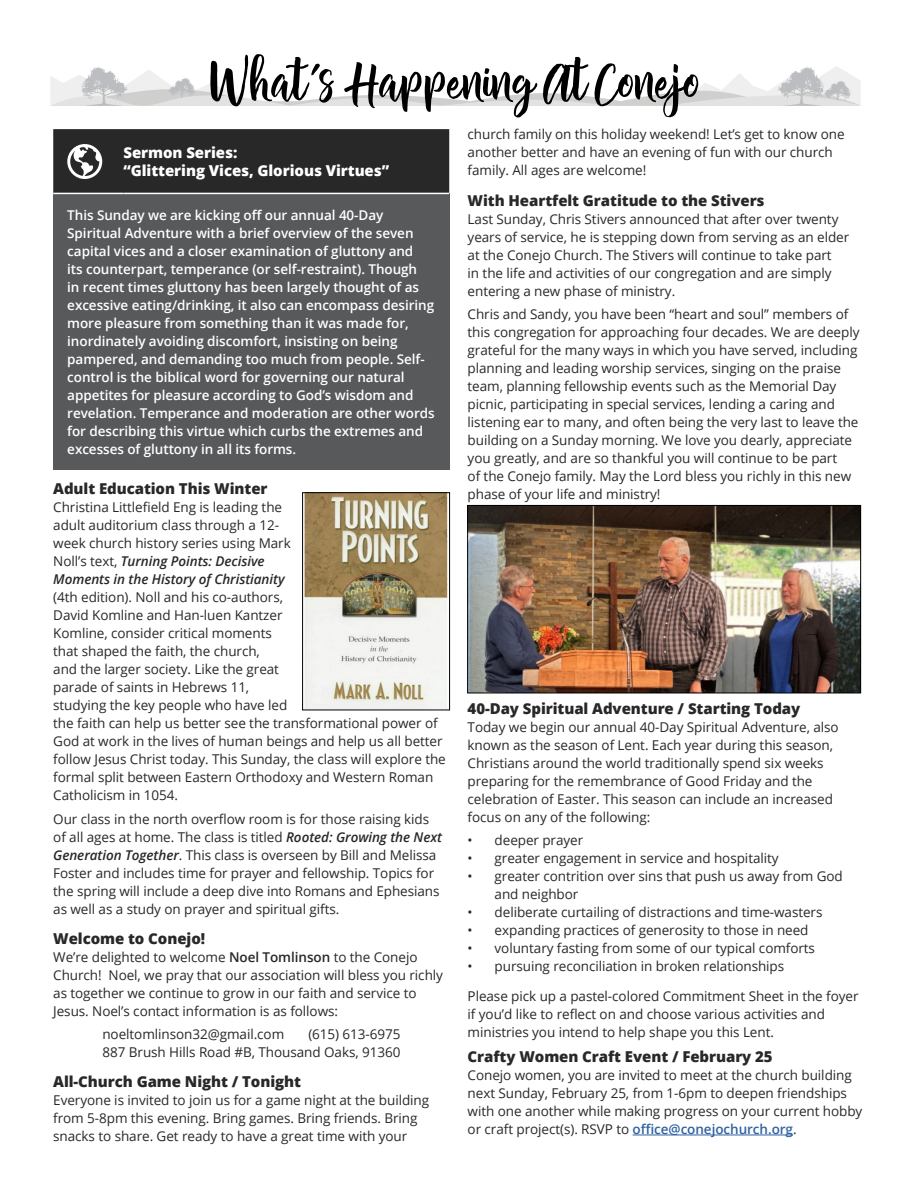
<style>
.page{position:relative;width:918px;height:1188px;background:#fff}
.page>*{position:absolute;margin:0;border:0;box-sizing:border-box;transform-origin:0 0}
.t1{font:58.05px "Chamelia Script";letter-spacing:-.005em;color:#000}
.t2{font:800 15px "Open Sans";letter-spacing:-.005em;color:#292829}
.t3{font:800 15px/18px "Open Sans";letter-spacing:-.005em;color:#fff}
.t4{font:13.5px/18px "Open Sans";letter-spacing:-.005em;color:#292829}
.t5{font:600 13.5px/18px "Open Sans";letter-spacing:-.005em;color:#fff}
.s1{font-weight:600;font-style:italic}
.s2{font-weight:600}
.s3{font-weight:600;color:#2f63a2}
</style>
<div class="page">
<div style="left:53px;top:193px;width:396px;height:277px;background:#58595b"></div>
<hr style="left:53px;top:193px;width:70px;height:1px;background:#fff">
<hr style="left:123px;top:193px;width:326px;height:1px;background:#fff">
<svg style="left:53px;top:129px;width:396px;height:64px;background:#2f2e2f"></svg>
<hr style="left:633px;top:1135px;width:160px;height:1px;background:#2f63a2">
<svg style="left:50px;top:66px;width:811px;height:40px"></svg>
<img style="left:304px;top:494px;width:144px;height:214px">
<div style="left:302px;top:492px;width:148px;height:218px;border:1px solid #000"></div>
<img style="left:469px;top:507px;width:390px;height:184px">
<div style="left:467px;top:505px;width:394px;height:188px;border:1px solid #000"></div>
<h1 class="t1" style="left:210px;top:47px;width:493px">What’s Happening At Conejo</h1>
<p class="t3" style="left:123px;top:143px;width:267px">Sermon Series:<br>“Glittering Vices, Glorious Virtues”</p>
<p class="t5" style="left:67px;top:206px;width:369px">This Sunday we are kicking off our annual 40-Day Spiritual Adventure with a brief overview of the seven capital vices and a closer examination of gluttony and<br>its counterpart, temperance (or self-restraint). Though<br>in recent times gluttony has been largely thought of as excessive eating/drinking, it also can encompass desiring more pleasure from something than it was made for, inordinately avoiding discomfort, insisting on being pampered, and demanding too much from people. Self&shy;control is the biblical word for governing our natural appetites for pleasure according to God’s wisdom and revelation. Temperance and moderation are other words for describing this virtue which curbs the extremes and excesses of gluttony in all its forms.</p>
<p class="t2" style="left:53px;top:477px;width:216px">Adult Education This Winter</p>
<p class="t4" style="left:53px;top:498px;width:239px">Christina Littlefield Eng is leading the adult auditorium class through a 12- week church history series using Mark Noll’s text, <span class="s1">Turning Points: Decisive Moments in the History of Christianity</span></p>
<p class="t4" style="left:53px;top:588px;width:394px">(4th edition). Noll and his co-authors,<br>David Komline and Han-luen Kantzer<br>Komline, consider critical moments<br>that shaped the faith, the church,<br>and the larger society. Like the great<br>parade of saints in Hebrews 11,<br>studying the key people who have led<br>the faith can help us better see the transformational power of God at work in the lives of human beings and help us all better follow Jesus Christ today. This Sunday, the class will explore the formal split between Eastern Orthodoxy and Western Roman Catholicism in 1054.</p>
<p class="t4" style="left:53px;top:809px;width:390px">Our class in the north overflow room is for those raising kids of all ages at home. The class is titled <span class="s1">Rooted: Growing the Next Generation Together</span>. This class is overseen by Bill and Melissa Foster and includes time for prayer and fellowship. Topics for the spring will include a deep dive into Romans and Ephesians as well as a study on prayer and spiritual gifts.</p>
<p class="t2" style="left:53px;top:927px;width:153px">Welcome to Conejo!</p>
<p class="t4" style="left:53px;top:948px;width:391px">We’re delighted to welcome <span class="s2">Noel Tomlinson</span> to the Conejo Church! Noel, we pray that our association will bless you richly as together we continue to grow in our faith and service to Jesus. Noel’s contact information is as follows:</p>
<p class="t4" style="left:102px;top:1025px;width:183px">noeltomlinson32@gmail.com</p>
<p class="t4" style="left:103px;top:1025px;width:300px;text-align:right">(615) 613-6975<br>887 Brush Hills Road #B, Thousand Oaks, 91360</p>
<p class="t2" style="left:53px;top:1071px;width:249px">All-Church Game Night / Tonight</p>
<p class="t4" style="left:53px;top:1091px;width:377px">Everyone is invited to join us for a game night at the building from 5-8pm this evening. Bring games. Bring friends. Bring snacks to share. Get ready to have a great time with your</p>
<p class="t4" style="left:468px;top:125px;width:379px">church family on this holiday weekend! Let’s get to know one another better and have an evening of fun with our church family. All ages are welcome!</p>
<p class="t2" style="left:468px;top:189px;width:299px">With Heartfelt Gratitude to the Stivers</p>
<p class="t4" style="left:468px;top:209px;width:383px">Last Sunday, Chris Stivers announced that after over twenty years of service, he is stepping down from serving as an elder at the Conejo Church. The Stivers will continue to take part<br>in the life and activities of our congregation and are simply entering a new phase of ministry.</p>
<p class="t4" style="left:468px;top:305px;width:393px">Chris and Sandy, you have been “heart and soul” members of this congregation for approaching four decades. We are deeply grateful for the many ways in which you have served, including planning and leading worship services, singing on the praise team, planning fellowship events such as the Memorial Day picnic, participating in special services, lending a caring and listening ear to many, and often being the very last to leave the building on a Sunday morning. We love you dearly, appreciate you greatly, and are so thankful you will continue to be part<br>of the Conejo family. May the Lord bless you richly in this new phase of your life and ministry!</p>
<p class="t2" style="left:468px;top:697px;width:334px">40-Day Spiritual Adventure / Starting Today</p>
<p class="t4" style="left:468px;top:717px;width:373px">Today we begin our annual 40-Day Spiritual Adventure, also known as the season of Lent. Each year during this season, Christians around the world traditionally spend six weeks preparing for the remembrance of Good Friday and the celebration of Easter. This season can include an increased focus on any of the following:</p>
<p class="t4" style="left:468px;top:831px;width:117px">• deeper prayer</p>
<p class="t4" style="left:468px;top:849px;width:313px">• greater engagement in service and hospitality</p>
<p class="t4" style="left:495px;top:867px;width:350px;text-indent:-27px">• greater contrition over sins that push us away from God and neighbor</p>
<p class="t4" style="left:468px;top:903px;width:356px">• deliberate curtailing of distractions and time-wasters</p>
<p class="t4" style="left:468px;top:921px;width:342px">• expanding practices of generosity to those in need</p>
<p class="t4" style="left:468px;top:939px;width:349px">• voluntary fasting from some of our typical comforts</p>
<p class="t4" style="left:468px;top:957px;width:318px">• pursuing reconciliation in broken relationships</p>
<p class="t4" style="left:468px;top:987px;width:392px">Please pick up a pastel-colored Commitment Sheet in the foyer if you’d like to reflect on and choose various activities and ministries you intend to help shape you this Lent.</p>
<p class="t2" style="left:468px;top:1045px;width:307px">Crafty Women Craft Event / February 25</p>
<p class="t4" style="left:468px;top:1066px;width:396px">Conejo women, you are invited to meet at the church building next Sunday, February 25, from 1-6pm to deepen friendships with one another while making progress on your current hobby or craft project(s). RSVP to <span class="s3">office@conejochurch.org</span>.</p>
</div>
